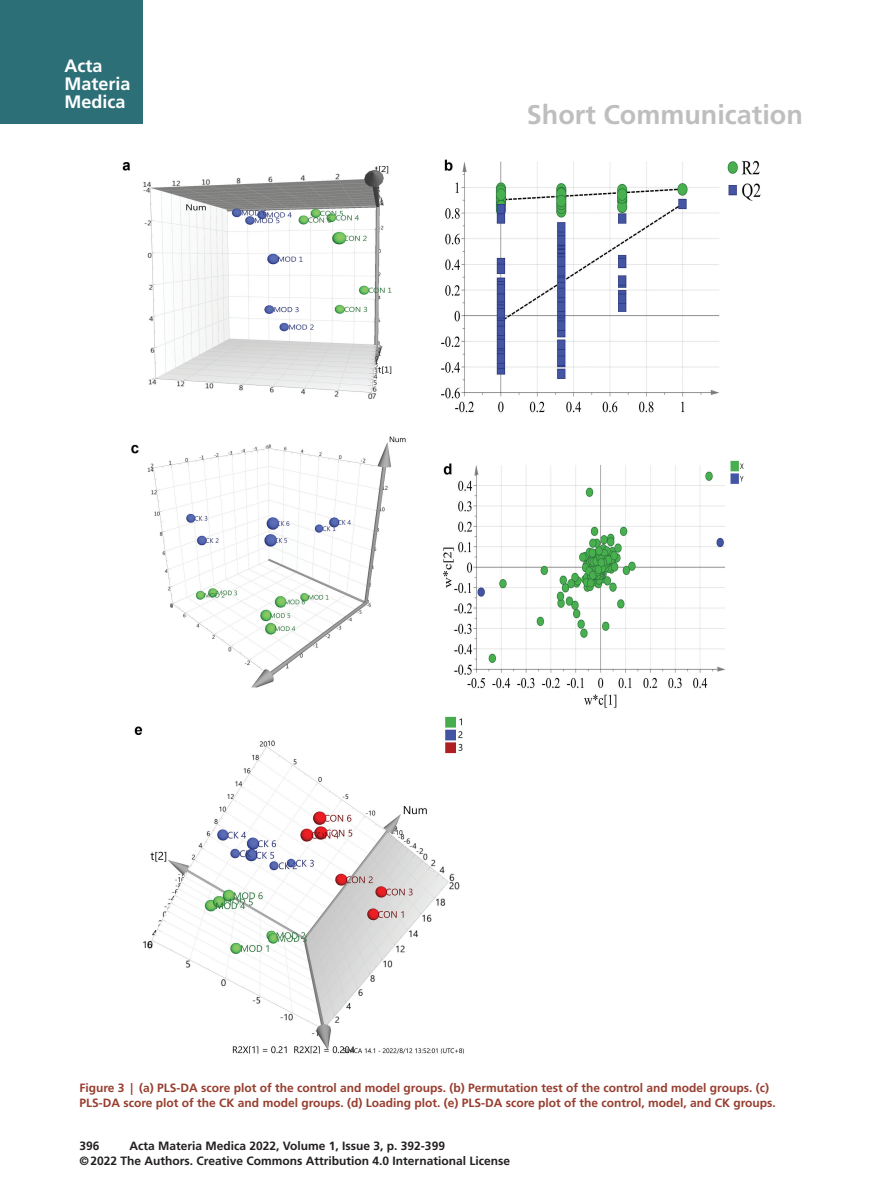
<style>
.page{position:relative;width:893px;height:1191px;background:#fff}
.page>*{position:absolute;margin:0;border:0;box-sizing:border-box;transform-origin:0 0}
.t1{font:700 27px "Frutiger";color:#bfbebe}
.t2{font:700 18px/18px "Frutiger";color:#fff}
.t3{font:700 12px/15px "Frutiger";color:#973e2f}
.t4{font:700 12px/15px "Frutiger";color:#231f20}
</style>
<div class="page">
<div style="left:0;top:0;width:143px;height:124px;background:#2c6f77"></div>
<img style="left:122px;top:159px;width:639px;height:895px">
<h2 class="t2" style="left:64px;top:57px;width:68px">Acta<br>Materia<br>Medica</h2>
<h1 class="t1" style="left:527px;top:99px;width:278px">Short Communication</h1>
<p class="t3" style="left:80px;top:1080px;width:698px">Figure 3 | (a) PLS-DA score plot of the control and model groups. (b) Permutation test of the control and model groups. (c)<br>PLS-DA score plot of the CK and model groups. (d) Loading plot. (e) PLS-DA score plot of the control, model, and CK groups.</p>
<p class="t4" style="left:80px;top:1138px;width:432px;text-indent:50px">Acta Materia Medica 2022, Volume 1, Issue 3, p. 392-399<br>©2022 The Authors. Creative Commons Attribution 4.0 International License</p>
<p class="t4" style="left:80px;top:1138px;width:22px">396</p>
</div>
